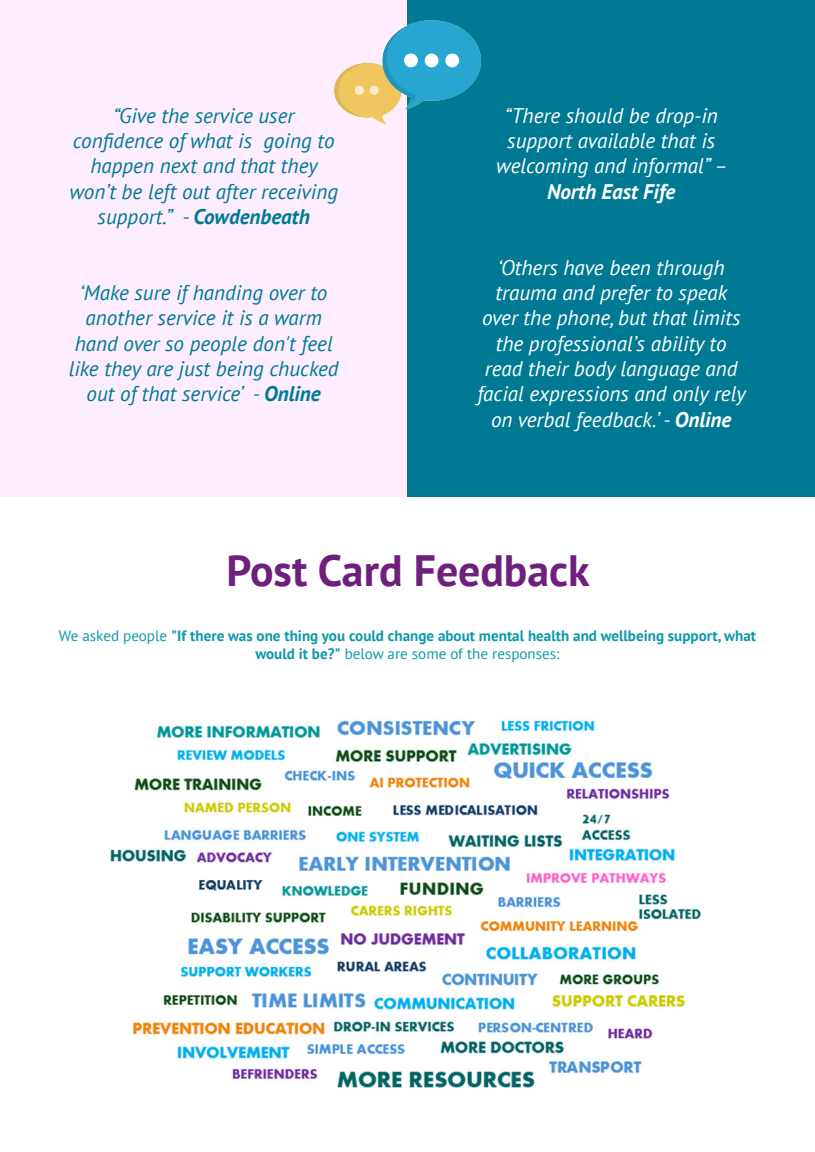
<style>
.page{position:relative;width:815px;height:1152px;background:#fff}
.page>*{position:absolute;margin:0;border:0;box-sizing:border-box;transform-origin:0 0}
.t1{font:700 43.6px "PT Sans";color:#6d207c}
.t2{font:italic 21.2px/25.2px "PT Sans";color:#fff;text-align:center}
.t3{font:italic 21.2px/25.2px "PT Sans";color:#007a94;text-align:center}
.t4{font:italic 700 21.2px "PT Sans";color:#fff}
.t5{font:700 15.2px/18px "PT Sans";color:#0e98ab;text-align:center}
.s1{font-weight:700}
.s2{font-weight:400}
</style>
<div class="page">
<img style="left:110px;top:720px;width:591px;height:368px">
<div style="left:0;top:0;width:407px;height:497px;background:#fdedff"></div>
<div style="left:407px;top:0;width:407px;height:497px;background:#007a94"></div>
<img style="left:334px;top:20px;width:146px;height:105px">
<p class="t3" style="left:69px;top:102px;width:270px">“Give the service user confidence of what is going to happen next and that they won’t be left out after receiving support.” - <span class="s1">Cowdenbeath</span></p>
<p class="t3" style="left:69px;top:280px;width:271px">‘Make sure if handing over to another service it is a warm hand over so people don't feel like they are just being chucked out of that service’ - <span class="s1">Online</span></p>
<p class="t2" style="left:496px;top:102px;width:233px">“There should be drop-in support available that is welcoming and informal” –</p>
<p class="t4" style="left:547px;top:177px;width:130px">North East Fife</p>
<p class="t2" style="left:477px;top:254px;width:270px">‘Others have been through trauma and prefer to speak over the phone, but that limits the professional’s ability to read their body language and facial expressions and only rely on verbal feedback.’ - <span class="s1">Online</span></p>
<h1 class="t1" style="left:226px;top:542px;width:364px">Post Card Feedback</h1>
<p class="t5" style="left:59px;top:626px;width:698px"><span class="s2">We asked people</span> "If there was one thing you could change about mental health and wellbeing support, what would it be?" <span class="s2">below are some of the responses:</span></p>
</div>
